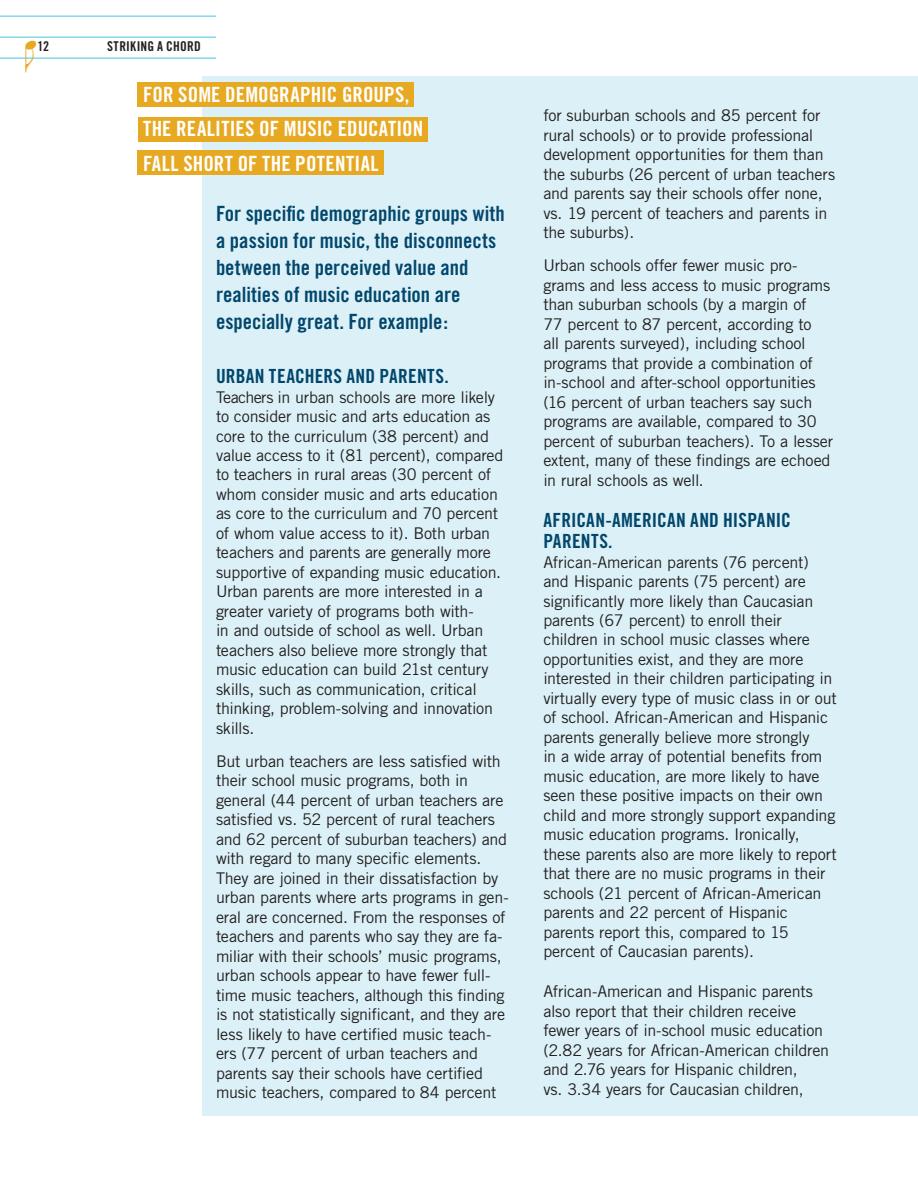
<style>
.page{position:relative;width:918px;height:1188px;background:#fff}
.page>*{position:absolute;margin:0;border:0;box-sizing:border-box;transform-origin:0 0}
.t1{font:39px "Doremi";color:#e7a921}
.t2{font:21px/27px "Trade Gothic Bold Cond Twenty";color:#02466c}
.t3{font:21px/34.5px "Trade Gothic Bold Cond Twenty";letter-spacing:.01em;color:#fff}
.t4{font:19.5px/21px "Trade Gothic Bold Cond Twenty";letter-spacing:.01em;color:#02466c}
.t5{font:16.2px/19.5px "Trade Gothic";letter-spacing:-.015em;color:#231f20}
.t6{font:13.5px "Trade Gothic Bold Cond Twenty";letter-spacing:.015em;color:#231f20}
</style>
<div class="page">
<hr style="left:0;top:16px;width:216px;height:1px;background:#45c4df">
<hr style="left:0;top:37px;width:216px;height:1px;background:#45c4df">
<hr style="left:0;top:58px;width:216px;height:1px;background:#45c4df">
<div style="left:202px;top:76px;width:716px;height:1040px;background:#dbf1f7"></div>
<div style="left:138px;top:151px;width:246px;height:24px;background:#e7a921"></div>
<div style="left:138px;top:117px;width:290px;height:24px;background:#e7a921"></div>
<div style="left:138px;top:82px;width:276px;height:25px;background:#e7a921"></div>
<h1 class="t1" style="left:26px;top:9px;width:15px">E</h1>
<p class="t6" style="left:37px;top:38px;width:13px">12</p>
<p class="t6" style="left:107px;top:38px;width:95px">STRIKING A CHORD</p>
<p class="t3" style="left:143px;top:77px;width:282px">FOR SOME DEMOGRAPHIC GROUPS,<br>THE REALITIES OF MUSIC EDUCATION<br>FALL SHORT OF THE POTENTIAL</p>
<p class="t2" style="left:216px;top:200px;width:290px">For specific demographic groups with a passion for music, the disconnects between the perceived value and realities of music education are especially great. For example:</p>
<p class="t4" style="left:216px;top:365px;width:234px">URBAN TEACHERS AND PARENTS.</p>
<p class="t5" style="left:216px;top:387px;width:289px">Teachers in urban schools are more likely to consider music and arts education as core to the curriculum (38 percent) and value access to it (81 percent), compared to teachers in rural areas (30 percent of whom consider music and arts education as core to the curriculum and 70 percent of whom value access to it). Both urban teachers and parents are generally more supportive of expanding music education.<br>Urban parents are more interested in a greater variety of programs both with-<br>in and outside of school as well. Urban teachers also believe more strongly that music education can build 21st century skills, such as communication, critical thinking, problem-solving and innovation skills.</p>
<p class="t5" style="left:216px;top:751px;width:294px">But urban teachers are less satisfied with their school music programs, both in general (44 percent of urban teachers are satisfied vs. 52 percent of rural teachers and 62 percent of suburban teachers) and with regard to many specific elements.<br>They are joined in their dissatisfaction by urban parents where arts programs in gen&shy;eral are concerned. From the responses of teachers and parents who say they are fa&shy;miliar with their schools’ music programs, urban schools appear to have fewer full&shy;time music teachers, although this finding is not statistically significant, and they are less likely to have certified music teach&shy;ers (77 percent of urban teachers and parents say their schools have certified music teachers, compared to 84 percent</p>
<p class="t5" style="left:543px;top:105px;width:293px">for suburban schools and 85 percent for rural schools) or to provide professional development opportunities for them than the suburbs (26 percent of urban teachers and parents say their schools offer none, vs. 19 percent of teachers and parents in the suburbs).</p>
<p class="t5" style="left:543px;top:255px;width:291px">Urban schools offer fewer music pro&shy;grams and less access to music programs than suburban schools (by a margin of<br>77 percent to 87 percent, according to<br>all parents surveyed), including school programs that provide a combination of in-school and after-school opportunities (16 percent of urban teachers say such programs are available, compared to 30 percent of suburban teachers). To a lesser extent, many of these findings are echoed in rural schools as well.</p>
<p class="t4" style="left:543px;top:509px;width:249px">AFRICAN-AMERICAN AND HISPANIC<br>PARENTS.</p>
<p class="t5" style="left:543px;top:552px;width:295px">African-American parents (76 percent) and Hispanic parents (75 percent) are significantly more likely than Caucasian parents (67 percent) to enroll their children in school music classes where opportunities exist, and they are more interested in their children participating in virtually every type of music class in or out of school. African-American and Hispanic parents generally believe more strongly<br>in a wide array of potential benefits from music education, are more likely to have seen these positive impacts on their own child and more strongly support expanding music education programs. Ironically, these parents also are more likely to report that there are no music programs in their schools (21 percent of African-American parents and 22 percent of Hispanic parents report this, compared to 15 percent of Caucasian parents).</p>
<p class="t5" style="left:543px;top:981px;width:287px">African-American and Hispanic parents also report that their children receive fewer years of in-school music education (2.82 years for African-American children and 2.76 years for Hispanic children,<br>vs. 3.34 years for Caucasian children,</p>
</div>
